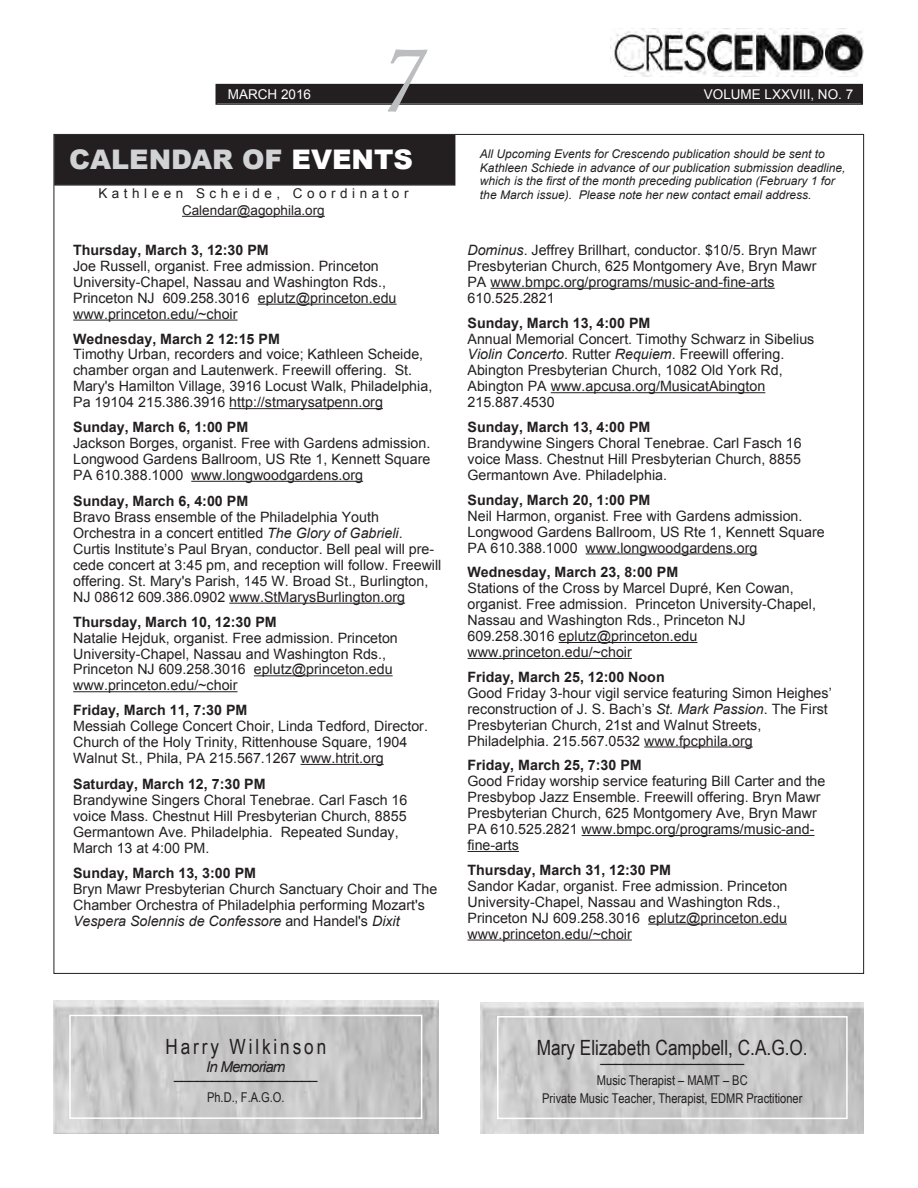
<style>
.page{position:relative;width:918px;height:1188px;background:#fff}
.page>*{position:absolute;margin:0;border:0;box-sizing:border-box;transform-origin:0 0}
.t1{font:italic 90px "Calisto";color:#bcbdc0}
.t2{font:900 27px "Arial";color:#d1d2d4}
.t3{font:21px "Arial Narrow";color:#231f20}
.t4{font:21px "Arial Narrow";letter-spacing:.135em;color:#231f20}
.t5{font:15px "Arial";color:#231f20}
.t6{font:italic 15px "Arial";letter-spacing:-.055em;color:#231f20}
.t7{font:14.25px/15.9px "Arial";color:#231f20}
.t8{font:700 14.25px "Arial";color:#231f20}
.t9{font:13.5px/18px "Arial Narrow";color:#231f20;text-align:center}
.t10{font:13.5px/16.5px "Arial";letter-spacing:.335em;color:#231f20;text-align:center}
.t11{font:13.5px "Arial";color:#fff}
.t12{font:italic 12px/13.4px "Arial";color:#231f20}
.s1{color:#fff}
.s2{font-style:italic}
</style>
<div class="page">
<div style="left:217px;top:85px;width:645px;height:18px;background:#231f20"></div>
<div style="left:216px;top:84px;width:647px;height:21px;border:2px solid #231f20"></div>
<img style="left:614px;top:29px;width:250px;height:48px">
<img style="left:53px;top:1001px;width:386px;height:133px">
<div style="left:69px;top:1015px;width:353px;height:104px;border:2px solid #fff"></div>
<img style="left:481px;top:1002px;width:383px;height:132px">
<div style="left:497px;top:1016px;width:351px;height:103px;border:2px solid #fff"></div>
<div style="left:56px;top:136px;width:398px;height:48px;background:#231f20"></div>
<div style="left:54px;top:135px;width:401px;height:51px;border:2px solid #231f20"></div>
<hr style="left:182px;top:216px;width:143px;height:1px;background:#231f20">
<hr style="left:258px;top:304px;width:139px;height:1px;background:#231f20">
<hr style="left:73px;top:320px;width:165px;height:1px;background:#231f20">
<hr style="left:229px;top:408px;width:154px;height:1px;background:#231f20">
<hr style="left:191px;top:481px;width:172px;height:1px;background:#231f20">
<hr style="left:229px;top:603px;width:176px;height:1px;background:#231f20">
<hr style="left:254px;top:675px;width:139px;height:1px;background:#231f20">
<hr style="left:73px;top:691px;width:165px;height:1px;background:#231f20">
<hr style="left:301px;top:764px;width:83px;height:1px;background:#231f20">
<hr style="left:491px;top:288px;width:284px;height:1px;background:#231f20">
<hr style="left:551px;top:392px;width:214px;height:1px;background:#231f20">
<hr style="left:586px;top:553px;width:171px;height:1px;background:#231f20">
<hr style="left:559px;top:642px;width:139px;height:1px;background:#231f20">
<hr style="left:468px;top:658px;width:164px;height:1px;background:#231f20">
<hr style="left:644px;top:747px;width:109px;height:1px;background:#231f20">
<hr style="left:582px;top:835px;width:232px;height:1px;background:#231f20">
<hr style="left:468px;top:851px;width:51px;height:1px;background:#231f20">
<hr style="left:648px;top:924px;width:139px;height:1px;background:#231f20">
<hr style="left:468px;top:940px;width:164px;height:1px;background:#231f20">
<p class="t11" style="left:228px;top:86px;width:85px">MARCH 2016</p>
<h1 class="t1" style="left:377px;top:29px;width:44px">7</h1>
<h2 class="t2" style="left:69px;top:140px;width:345px">CALENDAR OF <span class="s1">EVENTS</span></h2>
<p class="t10" style="left:98px;top:186px;width:312px">Kathleen Scheide, Coordinator<br>Calendar@agophila.org</p>
<p class="t8" style="left:73px;top:240px;width:197px">Thursday, March 3, 12:30 PM</p>
<p class="t7" style="left:73px;top:258px;width:325px">Joe Russell, organist. Free admission. Princeton University-Chapel, Nassau and Washington Rds., Princeton NJ 609.258.3016 eplutz@princeton.edu www.princeton.edu/~choir</p>
<p class="t8" style="left:73px;top:329px;width:208px">Wednesday, March 2 12:15 PM</p>
<p class="t7" style="left:73px;top:347px;width:361px">Timothy Urban, recorders and voice; Kathleen Scheide, chamber organ and Lautenwerk. Freewill offering. St.<br>Mary's Hamilton Village, 3916 Locust Walk, Philadelphia, Pa 19104 215.386.3916 http://stmarysatpenn.org</p>
<p class="t8" style="left:73px;top:418px;width:177px">Sunday, March 6, 1:00 PM</p>
<p class="t7" style="left:73px;top:435px;width:359px;text-align:justify">Jackson Borges, organist. Free with Gardens admission.<br>Longwood Gardens Ballroom, US Rte 1, Kennett Square PA 610.388.1000 www.longwoodgardens.org</p>
<p class="t8" style="left:73px;top:492px;width:177px">Sunday, March 6, 4:00 PM</p>
<p class="t7" style="left:73px;top:509px;width:370px">Bravo Brass ensemble of the Philadelphia Youth Orchestra in a concert entitled <span class="s2">The Glory of Gabrieli</span>.<br>Curtis Institute’s Paul Bryan, conductor. Bell peal will pre&shy;cede concert at 3:45 pm, and reception will follow. Freewill offering. St. Mary's Parish, 145 W. Broad St., Burlington, NJ 08612 609.386.0902 www.StMarysBurlington.org</p>
<p class="t8" style="left:73px;top:612px;width:205px">Thursday, March 10, 12:30 PM</p>
<p class="t7" style="left:73px;top:630px;width:326px">Natalie Hejduk, organist. Free admission. Princeton University-Chapel, Nassau and Washington Rds., Princeton NJ 609.258.3016 eplutz@princeton.edu www.princeton.edu/~choir</p>
<p class="t8" style="left:73px;top:701px;width:176px">Friday, March 11, 7:30 PM</p>
<p class="t7" style="left:73px;top:718px;width:356px">Messiah College Concert Choir, Linda Tedford, Director.<br>Church of the Holy Trinity, Rittenhouse Square, 1904<br>Walnut St., Phila, PA 215.567.1267 www.htrit.org</p>
<p class="t8" style="left:73px;top:775px;width:194px">Saturday, March 12, 7:30 PM</p>
<p class="t7" style="left:73px;top:792px;width:336px">Brandywine Singers Choral Tenebrae. Carl Fasch 16 voice Mass. Chestnut Hill Presbyterian Church, 8855<br>Germantown Ave. Philadelphia. Repeated Sunday, March 13 at 4:00 PM.</p>
<p class="t8" style="left:73px;top:863px;width:184px">Sunday, March 13, 3:00 PM</p>
<p class="t7" style="left:73px;top:881px;width:366px">Bryn Mawr Presbyterian Church Sanctuary Choir and The<br>Chamber Orchestra of Philadelphia performing Mozart's<br><span class="s2">Vespera Solennis de Confessore</span> and Handel's <span class="s2">Dixit</span></p>
<p class="t11" style="left:704px;top:86px;width:151px">VOLUME LXXVIII, NO. 7</p>
<p class="t12" style="left:480px;top:148px;width:367px">All Upcoming Events for Crescendo publication should be sent to Kathleen Schiede in advance of our publication submission deadline, which is the first of the month preceding publication (February 1 for the March issue). Please note her new contact email address.</p>
<p class="t7" style="left:467px;top:242px;width:351px"><span class="s2">Dominus</span>. Jeffrey Brillhart, conductor. $10/5. Bryn Mawr Presbyterian Church, 625 Montgomery Ave, Bryn Mawr PA www.bmpc.org/programs/music-and-fine-arts 610.525.2821</p>
<p class="t8" style="left:468px;top:313px;width:184px">Sunday, March 13, 4:00 PM</p>
<p class="t7" style="left:468px;top:331px;width:348px">Annual Memorial Concert. Timothy Schwarz in Sibelius <span class="s2">Violin Concerto</span>. Rutter <span class="s2">Requiem</span>. Freewill offering.<br>Abington Presbyterian Church, 1082 Old York Rd, Abington PA www.apcusa.org/MusicatAbington 215.887.4530</p>
<p class="t8" style="left:468px;top:418px;width:184px">Sunday, March 13, 4:00 PM</p>
<p class="t7" style="left:468px;top:435px;width:336px;text-align:justify">Brandywine Singers Choral Tenebrae. Carl Fasch 16 voice Mass. Chestnut Hill Presbyterian Church, 8855<br>Germantown Ave. Philadelphia.</p>
<p class="t8" style="left:468px;top:490px;width:184px">Sunday, March 20, 1:00 PM</p>
<p class="t7" style="left:468px;top:508px;width:359px">Neil Harmon, organist. Free with Gardens admission.<br>Longwood Gardens Ballroom, US Rte 1, Kennett Square<br>PA 610.388.1000 www.longwoodgardens.org</p>
<p class="t8" style="left:468px;top:563px;width:212px">Wednesday, March 23, 8:00 PM</p>
<p class="t7" style="left:468px;top:580px;width:350px">Stations of the Cross by Marcel Dupré, Ken Cowan, organist. Free admission. Princeton University-Chapel, Nassau and Washington Rds., Princeton NJ 609.258.3016 eplutz@princeton.edu www.princeton.edu/~choir</p>
<p class="t8" style="left:468px;top:667px;width:199px">Friday, March 25, 12:00 Noon</p>
<p class="t7" style="left:468px;top:685px;width:366px">Good Friday 3-hour vigil service featuring Simon Heighes’ reconstruction of J. S. Bach’s <span class="s2">St. Mark Passion</span>. The First Presbyterian Church, 21st and Walnut Streets, Philadelphia. 215.567.0532 www.fpcphila.org</p>
<p class="t8" style="left:468px;top:756px;width:176px">Friday, March 25, 7:30 PM</p>
<p class="t7" style="left:468px;top:773px;width:359px">Good Friday worship service featuring Bill Carter and the Presbybop Jazz Ensemble. Freewill offering. Bryn Mawr Presbyterian Church, 625 Montgomery Ave, Bryn Mawr PA 610.525.2821 www.bmpc.org/programs/music-and&shy;fine-arts</p>
<p class="t8" style="left:468px;top:860px;width:205px">Thursday, March 31, 12:30 PM</p>
<p class="t7" style="left:468px;top:878px;width:321px">Sandor Kadar, organist. Free admission. Princeton University-Chapel, Nassau and Washington Rds., Princeton NJ 609.258.3016 eplutz@princeton.edu www.princeton.edu/~choir</p>
<h3 class="t4" style="left:165px;top:1034px;width:162px">Harry Wilkinson</h3>
<p class="t6" style="left:206px;top:1058px;width:81px">In Memoriam</p>
<p class="t5" style="left:174px;top:1066px;width:145px">___________________</p>
<p class="t9" style="left:207px;top:1088px;width:79px">Ph.D., F.A.G.O.</p>
<h3 class="t3" style="left:537px;top:1035px;width:272px">Mary Elizabeth Campbell, C.A.G.O.</h3>
<p class="t5" style="left:601px;top:1049px;width:145px">___________________</p>
<p class="t9" style="left:542px;top:1071px;width:262px">Music Therapist – MAMT – BC<br>Private Music Teacher, Therapist, EDMR Practitioner</p>
</div>
